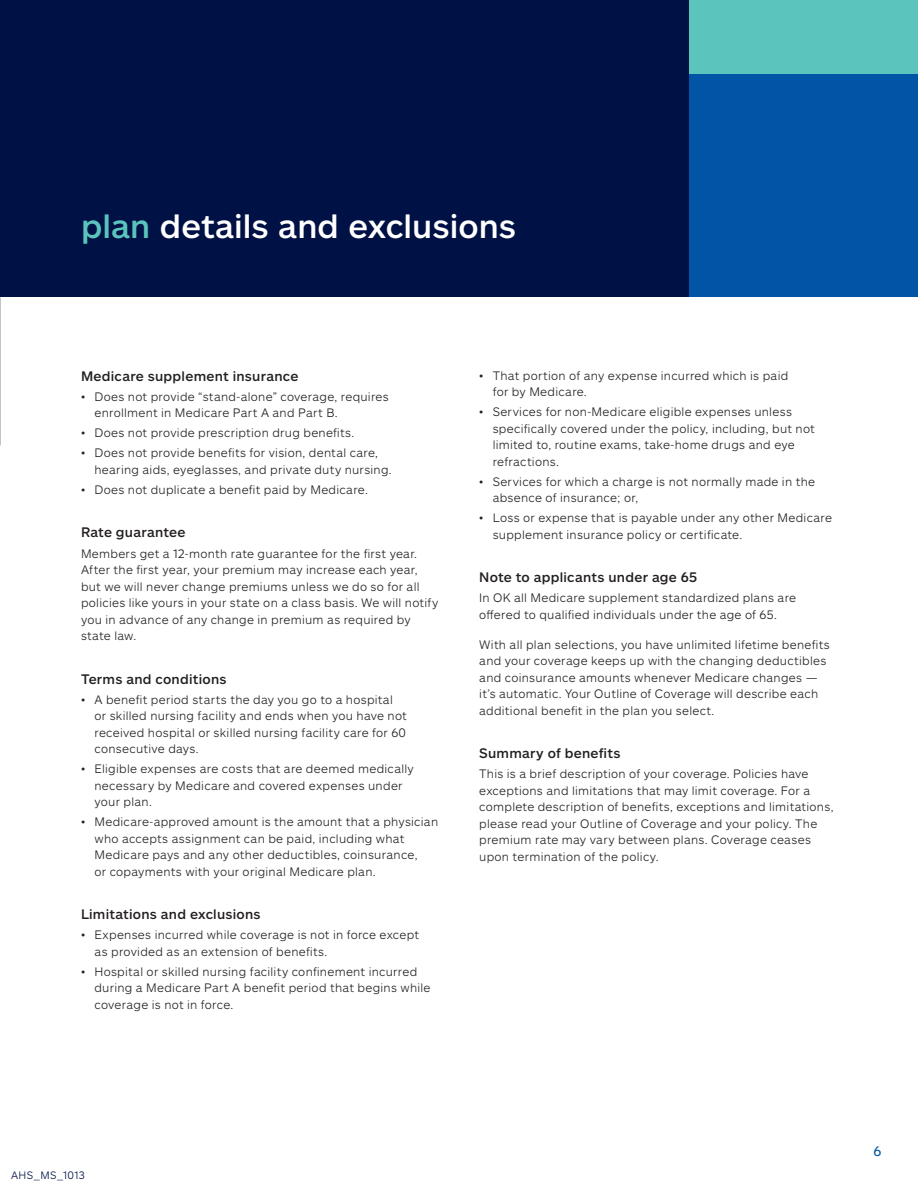
<style>
.page{position:relative;width:918px;height:1188px;background:#fff}
.page>*{position:absolute;margin:0;border:0;box-sizing:border-box;transform-origin:0 0}
.t1{font:500 33px "Allstate Sans";color:#fff}
.t2{font:500 13.5px "Allstate Sans";letter-spacing:.02em;color:#231f20}
.t3{font:13.5px "Allstate Sans";color:#0154a6}
.t4{font:300 12px/16.5px "Allstate Sans";letter-spacing:.025em;color:#231f20}
.t5{font:300 10.5px "Allstate Sans";letter-spacing:.025em;color:#001145}
.s1{color:#5ac4bd}
</style>
<div class="page">
<div style="left:0;top:0;width:804px;height:297px;background:#001145"></div>
<div style="left:689px;top:0;width:229px;height:297px;background:#5ac4bd"></div>
<div style="left:689px;top:74px;width:229px;height:223px;background:#0154a6"></div>
<p class="t1" style="left:81px;top:205px;width:437px"><span class="s1">plan</span> details and exclusions</p>
<p class="t2" style="left:81px;top:367px;width:219px">Medicare supplement insurance</p>
<p class="t4" style="left:94px;top:388px;width:296px;text-indent:-14px">• Does not provide “stand-alone” coverage, requires enrollment in Medicare Part A and Part B.</p>
<p class="t4" style="left:81px;top:424px;width:275px">• Does not provide prescription drug benefits.</p>
<p class="t4" style="left:94px;top:444px;width:299px;text-indent:-14px">• Does not provide benefits for vision, dental care, hearing aids, eyeglasses, and private duty nursing.</p>
<p class="t4" style="left:81px;top:481px;width:288px">• Does not duplicate a benefit paid by Medicare.</p>
<p class="t2" style="left:81px;top:524px;width:106px">Rate guarantee</p>
<p class="t4" style="left:81px;top:544px;width:359px">Members get a 12-month rate guarantee for the first year.<br>After the first year, your premium may increase each year, but we will never change premiums unless we do so for all policies like yours in your state on a class basis. We will notify you in advance of any change in premium as required by state law.</p>
<p class="t2" style="left:81px;top:670px;width:147px">Terms and conditions</p>
<p class="t4" style="left:94px;top:690px;width:314px;text-indent:-14px">• A benefit period starts the day you go to a hospital or skilled nursing facility and ends when you have not received hospital or skilled nursing facility care for 60 consecutive days.</p>
<p class="t4" style="left:94px;top:760px;width:321px;text-indent:-14px">• Eligible expenses are costs that are deemed medically necessary by Medicare and covered expenses under your plan.</p>
<p class="t4" style="left:94px;top:813px;width:345px;text-indent:-14px">• Medicare-approved amount is the amount that a physician who accepts assignment can be paid, including what Medicare pays and any other deductibles, coinsurance,<br>or copayments with your original Medicare plan.</p>
<p class="t2" style="left:81px;top:906px;width:181px">Limitations and exclusions</p>
<p class="t4" style="left:94px;top:926px;width:326px;text-indent:-14px">• Expenses incurred while coverage is not in force except as provided as an extension of benefits.</p>
<p class="t4" style="left:94px;top:963px;width:338px;text-indent:-14px">• Hospital or skilled nursing facility confinement incurred during a Medicare Part A benefit period that begins while coverage is not in force.</p>
<p class="t4" style="left:493px;top:367px;width:297px;text-indent:-14px">• That portion of any expense incurred which is paid for by Medicare.</p>
<p class="t4" style="left:493px;top:403px;width:324px;text-indent:-14px">• Services for non-Medicare eligible expenses unless specifically covered under the policy, including, but not limited to, routine exams, take-home drugs and eye refractions.</p>
<p class="t4" style="left:493px;top:473px;width:324px;text-indent:-14px">• Services for which a charge is not normally made in the absence of insurance; or,</p>
<p class="t4" style="left:493px;top:509px;width:341px;text-indent:-14px">• Loss or expense that is payable under any other Medicare supplement insurance policy or certificate.</p>
<p class="t2" style="left:479px;top:569px;width:220px">Note to applicants under age 65</p>
<p class="t4" style="left:479px;top:589px;width:318px">In OK all Medicare supplement standardized plans are offered to qualified individuals under the age of 65.</p>
<p class="t4" style="left:479px;top:636px;width:352px">With all plan selections, you have unlimited lifetime benefits and your coverage keeps up with the changing deductibles and coinsurance amounts whenever Medicare changes — it’s automatic. Your Outline of Coverage will describe each additional benefit in the plan you select.</p>
<p class="t2" style="left:479px;top:745px;width:143px">Summary of benefits</p>
<p class="t4" style="left:479px;top:765px;width:356px">This is a brief description of your coverage. Policies have exceptions and limitations that may limit coverage. For a complete description of benefits, exceptions and limitations, please read your Outline of Coverage and your policy. The premium rate may vary between plans. Coverage ceases upon termination of the policy.</p>
<p class="t5" style="left:11px;top:1168px;width:75px">AHS_MS_1013</p>
<p class="t3" style="left:874px;top:1142px;width:9px">6</p>
</div>
